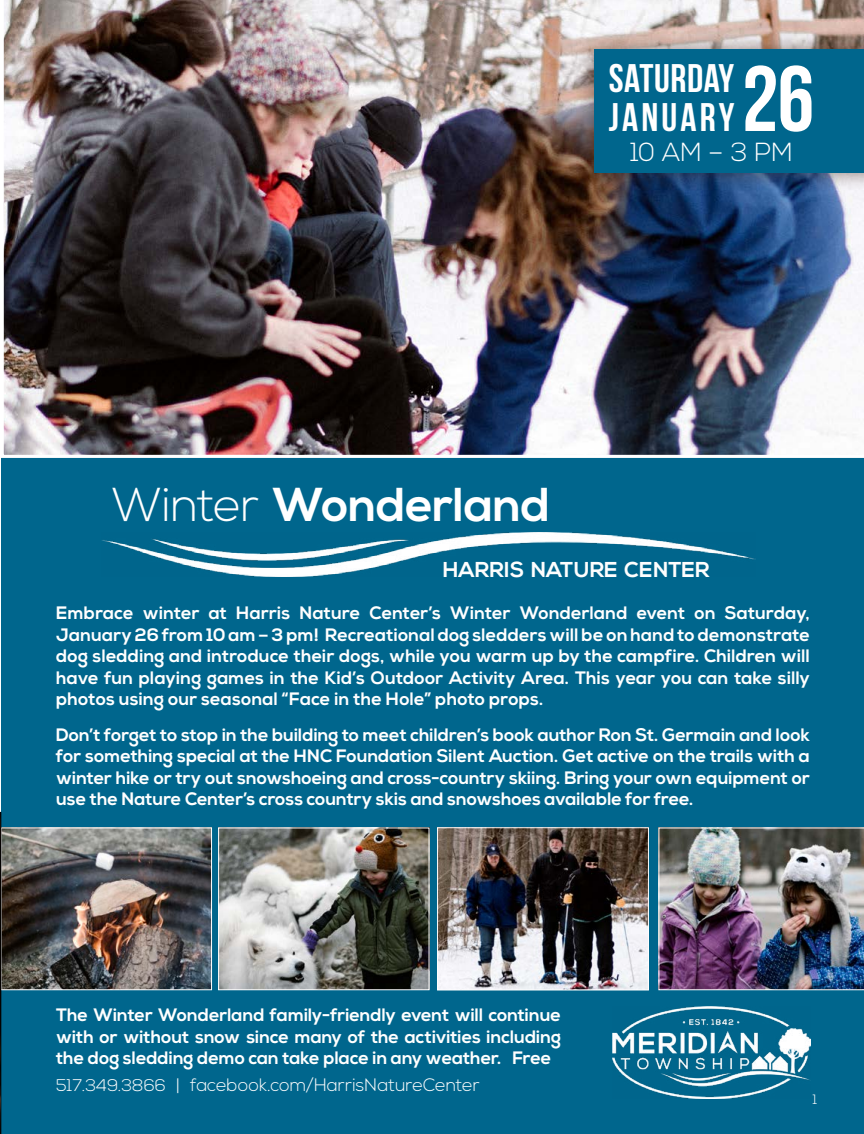
<style>
.page{position:relative;width:864px;height:1134px;background:#fff}
.page>*{position:absolute;margin:0;border:0;box-sizing:border-box;transform-origin:0 0}
.t1{font:700 92.7px "Bebas Neue";color:#fff}
.t2{font:700 47.55px "Nexa";letter-spacing:-.005em;color:#fff}
.t3{font:700 39.75px/39.2px "Bebas Neue";letter-spacing:.015em;color:#fff}
.t4{font:300 26.1px "Nexa";color:#fff}
.t5{font:700 21.6px "Nexa";color:#fff}
.t6{font:700 18px/21.6px "Nexa";color:#fff;text-align:justify}
.t7{font:300 18px "Nexa";letter-spacing:-.005em;color:#fff}
.t8{font:300 13.5px "Nexa";color:#fff}
.s1{font-weight:300}
.s2{font-size:16.8px}
</style>
<div class="page">
<div style="left:1px;top:0;width:863px;height:1134px;background:#00668d"></div>
<img style="left:439px;top:830px;width:208px;height:158px">
<div style="left:437px;top:828px;width:212px;height:162px;border:1px solid #fff"></div>
<img style="left:3px;top:830px;width:207px;height:158px">
<div style="left:1px;top:828px;width:211px;height:162px;border:1px solid #fff"></div>
<img style="left:1px;top:0;width:863px;height:458px">
<img style="left:220px;top:830px;width:207px;height:158px">
<div style="left:218px;top:828px;width:211px;height:162px;border:1px solid #fff"></div>
<img style="left:659px;top:828px;width:205px;height:162px">
<div style="left:575px;top:31px;width:289px;height:161px;background:#3c2015;opacity:.58"></div>
<div style="left:594px;top:50px;width:270px;height:123px;background:#00668d"></div>
<img style="left:102px;top:532px;width:654px;height:45px">
<img style="left:613px;top:1006px;width:197px;height:93px">
<svg style="left:0;top:812px;width:1px;height:322px"></svg>
<h3 class="t3" style="left:609px;top:59px;width:127px">SATURDAY<br>JANUARY</h3>
<h1 class="t1" style="left:742px;top:48px;width:74px">26</h1>
<h3 class="t4" style="left:630px;top:137px;width:164px">10 AM – 3 PM</h3>
<h2 class="t2" style="left:112px;top:477px;width:439px"><span class="s1">Winter</span> Wonderland</h2>
<p class="t5" style="left:443px;top:557px;width:268px">HARRIS NATURE CENTER</p>
<p class="t6" style="left:56px;top:603px;width:755px">Embrace winter at Harris Nature Center’s Winter Wonderland event on Saturday, January 26 from 10 am – 3 pm! Recreational dog sledders will be on hand to demonstrate dog sledding and introduce their dogs, while you warm up by the campfire. Children will have fun playing games in the Kid’s Outdoor Activity Area. This year you can take silly photos using our seasonal “Face in the Hole” photo props.</p>
<p class="t6" style="left:56px;top:724px;width:755px">Don’t forget to stop in the building to meet children’s book author Ron St. Germain and look for something special at the HNC Foundation Silent Auction. Get active on the trails with a winter hike or try out snowshoeing and cross-country skiing. Bring your own equipment or use the Nature Center’s cross country skis and snowshoes available for free.</p>
<p class="t6" style="left:56px;top:1005px;width:506px">The Winter Wonderland family-friendly event will continue with or without snow since many of the activities including the dog sledding demo can take place in any weather. Free</p>
<p class="t7" style="left:56px;top:1075px;width:425px"><span class="s2">517.349.3866</span> | facebook.com/HarrisNatureCenter</p>
<p class="t8" style="left:813px;top:1092px;width:6px">1</p>
</div>
